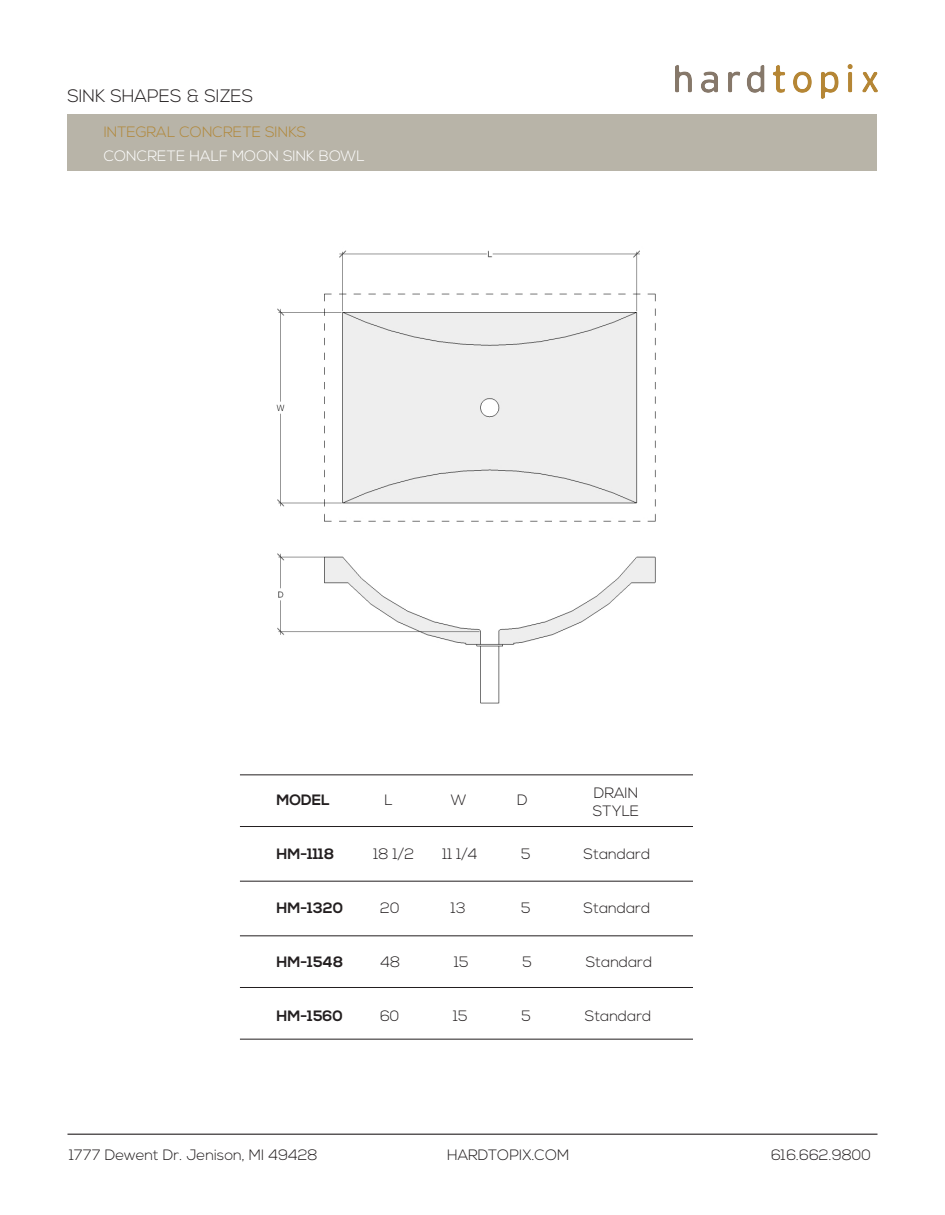
<style>
.page{position:relative;width:945px;height:1215px;background:#fff}
.page>*{position:absolute;margin:0;border:0;box-sizing:border-box;transform-origin:0 0}
.t1{font:300 18px "Nexa";color:#231f20}
.t2{font:300 15px "Nexa";color:#231f20}
.t3{font:700 15px "Nexa";color:#231f20}
.t4{font:300 15px "Nexa";color:#fff}
.t5{font:300 15px "Nexa";color:#b1883a}
</style>
<div class="page">
<div style="left:68px;top:115px;width:810px;height:56px;background:#b8b4a8"></div>
<img style="left:676px;top:65px;width:202px;height:34px">
<img style="left:276px;top:250px;width:380px;height:454px">
<hr style="left:240px;top:775px;width:453px;height:1px;background:#231f20">
<hr style="left:240px;top:826px;width:453px;height:1px;background:#231f20">
<hr style="left:240px;top:881px;width:453px;height:1px;background:#231f20">
<hr style="left:240px;top:936px;width:453px;height:1px;background:#231f20">
<hr style="left:68px;top:1134px;width:810px;height:1px;background:#231f20">
<hr style="left:240px;top:987px;width:453px;height:1px;background:#231f20">
<hr style="left:240px;top:1039px;width:453px;height:1px;background:#231f20">
<p class="t1" style="left:68px;top:85px;width:187px">SINK SHAPES &amp; SIZES</p>
<p class="t5" style="left:104px;top:123px;width:204px">INTEGRAL CONCRETE SINKS</p>
<p class="t4" style="left:104px;top:147px;width:262px">CONCRETE HALF MOON SINK BOWL</p>
<p class="t3" style="left:276px;top:792px;width:55px">MODEL</p>
<p class="t2" style="left:384px;top:792px;width:10px">L</p>
<p class="t2" style="left:451px;top:792px;width:17px">W</p>
<p class="t2" style="left:517px;top:792px;width:12px">D</p>
<p class="t2" style="left:594px;top:784px;width:46px">DRAIN</p>
<p class="t2" style="left:593px;top:802px;width:48px">STYLE</p>
<p class="t3" style="left:276px;top:846px;width:59px">HM-1118</p>
<p class="t2" style="left:373px;top:846px;width:42px">18 1/2</p>
<p class="t2" style="left:443px;top:846px;width:37px">11 1/4</p>
<p class="t2" style="left:521px;top:846px;width:11px">5</p>
<p class="t2" style="left:584px;top:846px;width:68px">Standard</p>
<p class="t3" style="left:276px;top:900px;width:68px">HM-1320</p>
<p class="t2" style="left:380px;top:900px;width:21px">20</p>
<p class="t2" style="left:451px;top:900px;width:16px">13</p>
<p class="t2" style="left:521px;top:900px;width:11px">5</p>
<p class="t2" style="left:584px;top:900px;width:68px">Standard</p>
<p class="t3" style="left:276px;top:954px;width:68px">HM-1548</p>
<p class="t2" style="left:380px;top:954px;width:22px">48</p>
<p class="t2" style="left:454px;top:954px;width:16px">15</p>
<p class="t2" style="left:522px;top:954px;width:11px">5</p>
<p class="t2" style="left:586px;top:954px;width:68px">Standard</p>
<p class="t3" style="left:276px;top:1008px;width:68px">HM-1560</p>
<p class="t2" style="left:380px;top:1008px;width:21px">60</p>
<p class="t2" style="left:453px;top:1008px;width:16px">15</p>
<p class="t2" style="left:522px;top:1008px;width:11px">5</p>
<p class="t2" style="left:585px;top:1008px;width:68px">Standard</p>
<p class="t2" style="left:69px;top:1146px;width:250px">1777 Dewent Dr. Jenison, MI 49428</p>
<p class="t2" style="left:447px;top:1146px;width:124px">HARDTOPIX.COM</p>
<p class="t2" style="left:771px;top:1146px;width:101px">616.662.9800</p>
</div>
